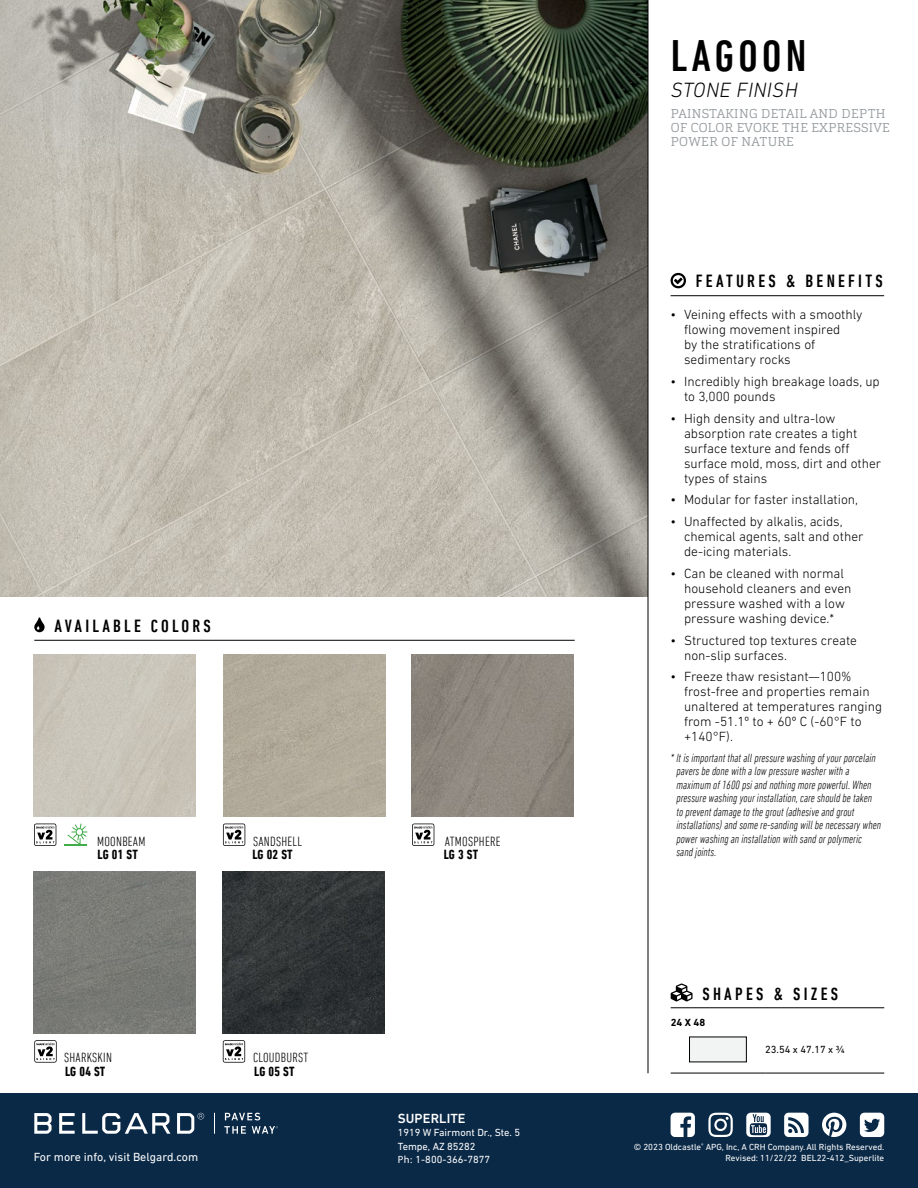
<style>
.page{position:relative;width:918px;height:1188px;background:#fff}
.page>*{position:absolute;margin:0;border:0;box-sizing:border-box;transform-origin:0 0}
.t1{font:500 condensed 45px "DIN Next LT Pro";letter-spacing:.1em;color:#000}
.t2{font:italic 300 21px "DIN Next LT Pro";letter-spacing:.02em;color:#000}
.t3{font:500 condensed 18px "DIN Next LT Pro";letter-spacing:.18em;color:#000}
.t4{font:300 13.5px/15px "DIN Next LT Pro";color:#000}
.t5{font:300 condensed 13.5px "DIN Next LT Pro";letter-spacing:.02em;color:#000}
.t6{font:700 condensed 13.5px "DIN Next LT Pro";letter-spacing:.01em;color:#000}
.t7{font:500 13.5px "DIN Next LT Pro";letter-spacing:.01em;color:#fff}
.t8{font:300 12.75px/14.2px "Cargan";letter-spacing:.025em;color:#959b9f}
.t9{font:italic 300 condensed 12px/13.5px "DIN Next LT Pro";color:#000}
.t10{font:12px "DIN Next LT Pro";color:#fff}
.t11{font:10.5px/13.5px "DIN Next LT Pro";color:#fff}
.t12{font:10.5px "DIN Next LT Pro";color:#000}
.t13{font:700 10.5px "DIN Next LT Pro";color:#000}
.t14{font:9px "DIN Next LT Pro";color:#fff}
.s1{font-family:"Myriad Pro"}
</style>
<div class="page">
<div style="left:0;top:1094px;width:918px;height:94px;background:#0a2947"></div>
<hr style="left:671px;top:295px;width:213px;height:1px;background:#000">
<svg style="left:671px;top:273px;width:15px;height:15px"></svg>
<hr style="left:671px;top:1008px;width:213px;height:1px;background:#000">
<svg style="left:671px;top:983px;width:22px;height:18px"></svg>
<hr style="left:671px;top:1073px;width:94px;height:1px;background:#000">
<hr style="left:765px;top:1073px;width:119px;height:1px;background:#000">
<div style="left:690px;top:1037px;width:56px;height:25px;background:#f2f3f3"></div>
<div style="left:689px;top:1037px;width:58px;height:25px;border:1px solid #000"></div>
<img style="left:34px;top:872px;width:162px;height:162px">
<div style="left:224px;top:655px;width:162px;height:162px;background:#b1aa9a"></div>
<img style="left:0;top:0;width:648px;height:597px">
<div style="left:34px;top:655px;width:162px;height:162px;background:#c9c4b9"></div>
<hr style="left:34px;top:640px;width:541px;height:1px;background:#000">
<svg style="left:34px;top:617px;width:11px;height:15px"></svg>
<img style="left:412px;top:655px;width:162px;height:162px">
<svg style="left:223px;top:1040px;width:22px;height:23px"></svg>
<svg style="left:34px;top:1040px;width:23px;height:23px"></svg>
<svg style="left:412px;top:824px;width:22px;height:22px"></svg>
<svg style="left:223px;top:824px;width:22px;height:22px"></svg>
<svg style="left:34px;top:824px;width:22px;height:22px"></svg>
<hr style="left:65px;top:844px;width:22px;height:2px;background:#41ad49">
<svg style="left:67px;top:823px;width:20px;height:21px"></svg>
<img style="left:223px;top:872px;width:162px;height:162px">
<hr style="left:648px;top:0;width:1px;height:1073px;background:#000">
<svg style="left:225px;top:1113px;width:35px;height:7px"></svg>
<svg style="left:224px;top:1126px;width:22px;height:8px"></svg>
<svg style="left:34px;top:1113px;width:18px;height:21px"></svg>
<svg style="left:59px;top:1113px;width:16px;height:21px"></svg>
<svg style="left:82px;top:1113px;width:88px;height:21px"></svg>
<svg style="left:177px;top:1113px;width:27px;height:21px"></svg>
<svg style="left:214px;top:1113px;width:1px;height:21px"></svg>
<svg style="left:252px;top:1126px;width:26px;height:8px"></svg>
<svg style="left:822px;top:1113px;width:24px;height:24px"></svg>
<svg style="left:708px;top:1113px;width:25px;height:24px"></svg>
<svg style="left:671px;top:1113px;width:24px;height:24px"></svg>
<svg style="left:860px;top:1113px;width:24px;height:24px"></svg>
<svg style="left:746px;top:1113px;width:25px;height:24px"></svg>
<svg style="left:784px;top:1113px;width:25px;height:24px"></svg>
<h1 class="t1" style="left:671px;top:31px;width:138px">LAGOON</h1>
<h2 class="t2" style="left:671px;top:77px;width:129px">STONE FINISH</h2>
<p class="t8" style="left:671px;top:106px;width:221px">PAINSTAKING DETAIL AND DEPTH<br>OF COLOR EVOKE THE EXPRESSIVE<br>POWER OF NATURE</p>
<h3 class="t3" style="left:696px;top:271px;width:188px">FEATURES &amp; BENEFITS</h3>
<h3 class="t3" style="left:55px;top:616px;width:158px">AVAILABLE COLORS</h3>
<p class="t5" style="left:97px;top:833px;width:50px">MOONBEAM</p>
<p class="t6" style="left:98px;top:847px;width:42px">LG 01 ST</p>
<p class="t5" style="left:253px;top:833px;width:51px">SANDSHELL</p>
<p class="t6" style="left:252px;top:847px;width:42px">LG 02 ST</p>
<p class="t5" style="left:445px;top:833px;width:57px">ATMOSPHERE</p>
<p class="t6" style="left:444px;top:847px;width:36px">LG 3 ST</p>
<p class="t4" style="left:684px;top:307px;width:180px;text-indent:-14px">• Veining effects with a smoothly flowing movement inspired<br>by the stratifications of sedimentary rocks</p>
<p class="t4" style="left:684px;top:374px;width:197px;text-indent:-14px">• Incredibly high breakage loads, up to 3,000 pounds</p>
<p class="t4" style="left:684px;top:410px;width:199px;text-indent:-14px">• High density and ultra-low absorption rate creates a tight surface texture and fends off surface mold, moss, dirt and other types of stains</p>
<p class="t4" style="left:671px;top:492px;width:189px">• Modular for faster installation,</p>
<p class="t4" style="left:684px;top:514px;width:181px;text-indent:-14px">• Unaffected by alkalis, acids, chemical agents, salt and other de-icing materials.</p>
<p class="t4" style="left:684px;top:566px;width:169px;text-indent:-14px">• Can be cleaned with normal household cleaners and even pressure washed with a low pressure washing device.*</p>
<p class="t4" style="left:684px;top:632px;width:174px;text-indent:-14px">• Structured top textures create non-slip surfaces.</p>
<p class="t4" style="left:684px;top:669px;width:200px;text-indent:-14px">• Freeze thaw resistant—100% frost-free and properties remain unaltered at temperatures ranging from -51.1º to + 60º C (-60°F to +140°F).</p>
<p class="t9" style="left:676px;top:751px;width:206px;text-indent:-6px">* It is important that all pressure washing of your porcelain pavers be done with a low pressure washer with a maximum of 1600 psi and nothing more powerful. When pressure washing your installation, care should be taken to prevent damage to the grout (adhesive and grout installations) and some re-sanding will be necessary when power washing an installation with sand or polymeric sand joints.</p>
<p class="t5" style="left:64px;top:1050px;width:50px">SHARKSKIN</p>
<p class="t6" style="left:65px;top:1063px;width:42px">LG 04 ST</p>
<p class="t5" style="left:253px;top:1050px;width:57px">CLOUDBURST</p>
<p class="t6" style="left:254px;top:1063px;width:42px">LG 05 ST</p>
<h3 class="t3" style="left:703px;top:984px;width:137px">SHAPES &amp; SIZES</h3>
<p class="t13" style="left:671px;top:1016px;width:36px">24 X 48</p>
<p class="t12" style="left:765px;top:1044px;width:81px">23.54 x 47.17 x 3/4</p>
<p class="t10" style="left:34px;top:1150px;width:166px">For more info, visit Belgard.com</p>
<p class="t7" style="left:398px;top:1110px;width:69px">SUPERLITE</p>
<p class="t11" style="left:398px;top:1126px;width:124px">1919 W Fairmont Dr., Ste. 5<br>Tempe, AZ 85282<br><span class="s1">Ph:</span> 1-800-366-7877</p>
<p class="t14" style="left:634px;top:1142px;width:252px">© 2023 Oldcastle<sup>®</sup> APG, Inc, A CRH Company.All Rights Reserved.</p>
<p class="t14" style="left:725px;top:1153px;width:160px">Revised: 11/22/22 BEL22-412_Superlite</p>
</div>
